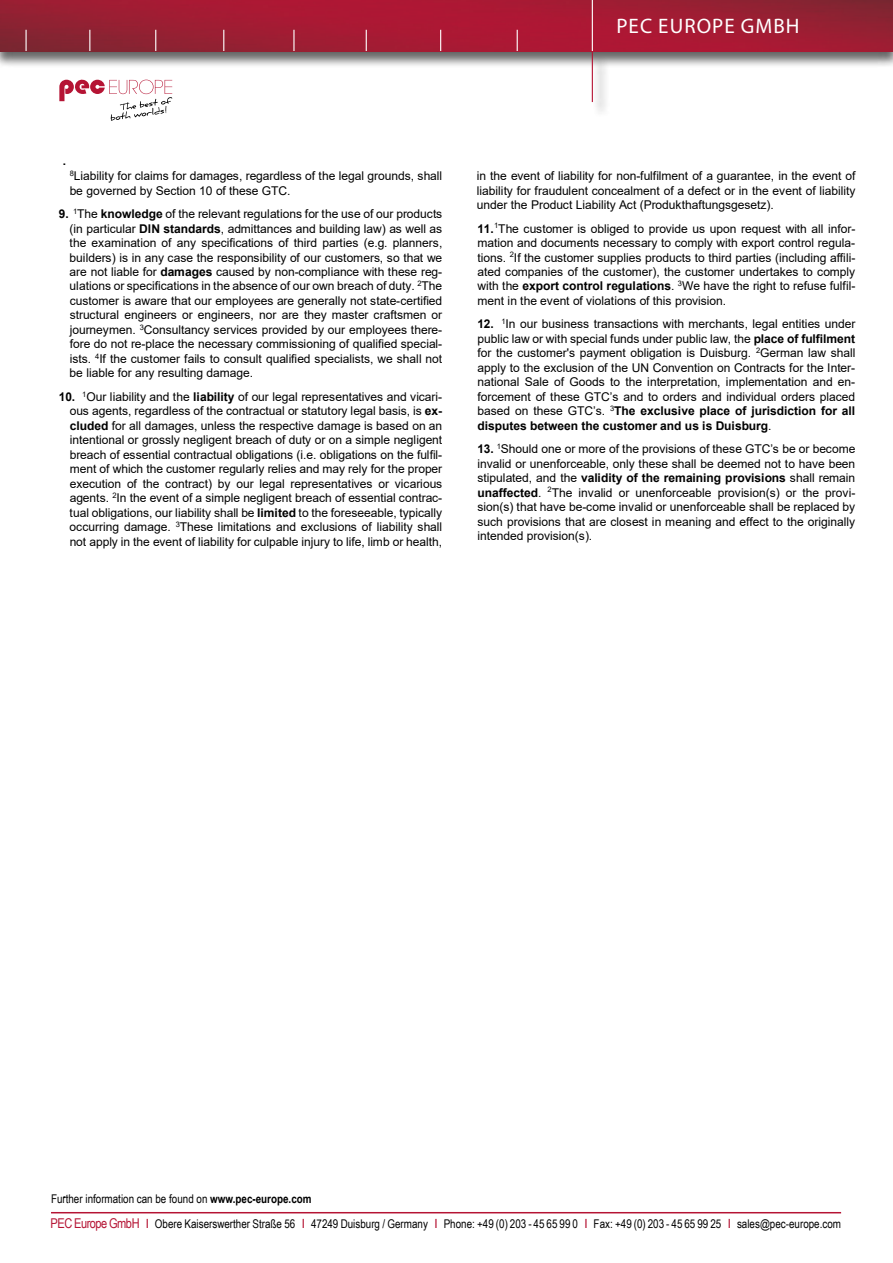
<style>
.page{position:relative;width:893px;height:1263px;background:#fff}
.page>*{position:absolute;margin:0;border:0;box-sizing:border-box;transform-origin:0 0}
.t1{font:21px "Myriad Pro";letter-spacing:.05em;color:#fff}
.t2{font:16.5px "Arial";color:#000}
.t3{font:12px/14.5px "Arial";letter-spacing:-.005em;color:#000;text-align:justify}
.t4{font:12px/25.5px "Arial Narrow";color:#000}
.s1{font-weight:700}
.s2{font-size:13.5px;color:#b51434}
.s3{font-family:"Myriad Pro";font-size:13.5px;color:#b51434}
</style>
<div class="page">
<div style="left:0;top:1px;width:893px;height:67px;background:#000;opacity:.6"></div>
<img style="left:0;top:0;width:893px;height:51px">
<div style="left:593px;top:52px;width:16px;height:66px;background:#000;opacity:.75"></div>
<hr style="left:592px;top:51px;width:1px;height:51px;background:#b51434">
<svg style="left:26px;top:30px;width:1px;height:21px"></svg>
<svg style="left:89px;top:30px;width:1px;height:21px"></svg>
<svg style="left:155px;top:30px;width:1px;height:21px"></svg>
<svg style="left:223px;top:30px;width:1px;height:21px"></svg>
<hr style="left:293px;top:30px;width:2px;height:21px;background:#fff">
<svg style="left:366px;top:30px;width:1px;height:21px"></svg>
<svg style="left:440px;top:30px;width:1px;height:21px"></svg>
<svg style="left:517px;top:30px;width:1px;height:21px"></svg>
<hr style="left:592px;top:0;width:1px;height:51px;background:#fff">
<hr style="left:51px;top:1212px;width:790px;height:1px;background:#b51434">
<svg style="left:59px;top:80px;width:113px;height:41px"></svg>
<h1 class="t1" style="left:616px;top:13px;width:185px">PEC EUROPE GMBH</h1>
<h2 class="t2" style="left:62px;top:148px;width:6px">.</h2>
<p class="t3" style="left:70px;top:169px;width:374px"><sup>8</sup>Liability for claims for damages, regardless of the legal grounds, shall be governed by Section 10 of these GTC.</p>
<p class="t3" style="left:70px;top:207px;width:374px;text-indent:-11px"><span class="s1">9.</span> <sup>1</sup>The <span class="s1">knowledge</span> of the relevant regulations for the use of our products (in particular <span class="s1">DlN standards</span>, admittances and building law) as well as the examination of any specifications of third parties (e.g. planners, builders) is in any case the responsibility of our customers, so that we are not liable for <span class="s1">damages</span> caused by non-compliance with these reg&shy;ulations or specifications in the absence of our own breach of duty. <sup>2</sup>The customer is aware that our employees are generally not state-certified structural engineers or engineers, nor are they master craftsmen or journeymen. <sup>3</sup>Consultancy services provided by our employees there&shy;fore do not re-place the necessary commissioning of qualified special&shy;ists. <sup>4</sup>If the customer fails to consult qualified specialists, we shall not be liable for any resulting damage.</p>
<p class="t3" style="left:70px;top:389px;width:374px;text-indent:-11px"><span class="s1">10.</span> <sup>1</sup>Our liability and the <span class="s1">liability</span> of our legal representatives and vicari&shy;ous agents, regardless of the contractual or statutory legal basis, is <span class="s1">ex&shy;cluded</span> for all damages, unless the respective damage is based on an intentional or grossly negligent breach of duty or on a simple negligent breach of essential contractual obligations (i.e. obligations on the fulfil&shy;ment of which the customer regularly relies and may rely for the proper execution of the contract) by our legal representatives or vicarious agents. <sup>2</sup>In the event of a simple negligent breach of essential contrac&shy;tual obligations, our liability shall be <span class="s1">limited</span> to the foreseeable, typically occurring damage. <sup>3</sup>These limitations and exclusions of liability shall not apply in the event of liability for culpable injury to life, limb or health,</p>
<p class="t3" style="left:477px;top:169px;width:380px">in the event of liability for non-fulfilment of a guarantee, in the event of liability for fraudulent concealment of a defect or in the event of liability under the Product Liability Act (Produkthaftungsgesetz).</p>
<p class="t3" style="left:477px;top:221px;width:380px"><span class="s1">11.</span><sup>1</sup>The customer is obliged to provide us upon request with all infor&shy;mation and documents necessary to comply with export control regula&shy;tions. <sup>2</sup>If the customer supplies products to third parties (including affili&shy;ated companies of the customer), the customer undertakes to comply with the <span class="s1">export control regulations</span>. <sup>3</sup>We have the right to refuse fulfil&shy;ment in the event of violations of this provision.</p>
<p class="t3" style="left:477px;top:317px;width:379px"><span class="s1">12.</span> <sup>1</sup>In our business transactions with merchants, legal entities under public law or with special funds under public law, the <span class="s1">place of fulfilment </span>for the customer's payment obligation is Duisburg. <sup>2</sup>German law shall apply to the exclusion of the UN Convention on Contracts for the Inter&shy;national Sale of Goods to the interpretation, implementation and en&shy;forcement of these GTC’s and to orders and individual orders placed based on these GTC’s. <sup>3</sup><span class="s1">The exclusive place of jurisdiction for all disputes between the customer and us is Duisburg</span>.</p>
<p class="t3" style="left:477px;top:442px;width:380px"><span class="s1">13.</span> <sup>1</sup>Should one or more of the provisions of these GTC’s be or become invalid or unenforceable, only these shall be deemed not to have been stipulated, and the <span class="s1">validity of the remaining provisions</span> shall remain <span class="s1">unaffected</span>. <sup>2</sup>The invalid or unenforceable provision(s) or the provi&shy;sion(s) that have be-come invalid or unenforceable shall be replaced by such provisions that are closest in meaning and effect to the originally intended provision(s).</p>
<p class="t4" style="left:51px;top:1185px;width:792px">Further information can be found on <span class="s1">www.pec-europe.com<br></span><span class="s2">PEC Europe GmbH</span> <span class="s3">I</span> Obere Kaiserswerther Straße 56 <span class="s3">I</span> 47249 Duisburg / Germany <span class="s3">I</span> Phone: +49 (0) 203 - 45 65 99 0 <span class="s3">I</span> Fax: +49 (0) 203 - 45 65 99 25 <span class="s3">I</span> sales@pec-europe.com</p>
<h2 class="t2" style="left:62px;top:1180px;width:6px">.</h2>
</div>
